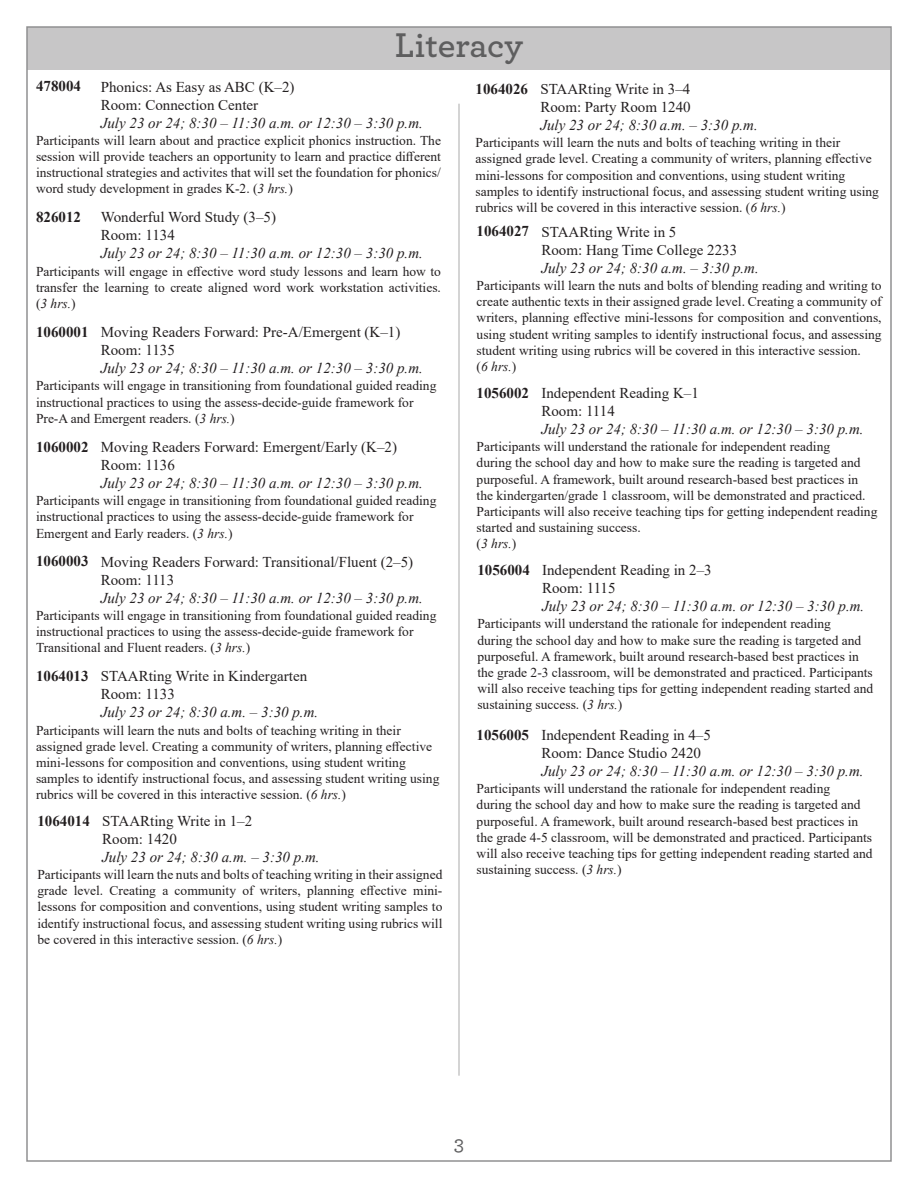
<style>
.page{position:relative;width:918px;height:1188px;background:#fff}
.page>*{position:absolute;margin:0;border:0;box-sizing:border-box;transform-origin:0 0}
.t1{font:600 36px "Archer";letter-spacing:-.005em;color:#5e5e5f}
.t2{font:500 21px "Archer";color:#5e5e5f}
.t3{font:15px/18px "Times New Roman";color:#231f20}
.t4{font:italic 15px "Times New Roman";color:#231f20}
.t5{font:700 15px "Times New Roman";color:#231f20}
.t6{font:13.5px/16.2px "Times New Roman";color:#231f20}
.t7{font:italic 13.5px "Times New Roman";color:#231f20}
.s1{font-style:italic}
.s2{font-style:normal}
</style>
<div class="page">
<div style="left:28px;top:27px;width:862px;height:42px;background:#c7c6c7"></div>
<hr style="left:458px;top:104px;width:2px;height:972px;background:#c7c6c7">
<p class="t1" style="left:395px;top:18px;width:130px">Literacy</p>
<p class="t5" style="left:36px;top:75px;width:46px">478004</p>
<p class="t3" style="left:101px;top:77px;width:195px">Phonics: As Easy as ABC (K–2)<br>Room: Connection Center</p>
<p class="t4" style="left:101px;top:112px;width:324px">July 23 or 24; 8:30 – 11:30 a.m. or 12:30 – 3:30 p.m.</p>
<p class="t6" style="left:36px;top:132px;width:407px;text-align:justify">Participants will learn about and practice explicit phonics instruction. The session will provide teachers an opportunity to learn and practice different instructional strategies and activites that will set the foundation for phonics/ word study development in grades K-2. (<span class="s1">3 hrs.</span>)</p>
<p class="t5" style="left:36px;top:206px;width:46px">826012</p>
<p class="t3" style="left:101px;top:208px;width:177px">Wonderful Word Study (3–5)<br>Room: 1134</p>
<p class="t4" style="left:101px;top:243px;width:324px">July 23 or 24; 8:30 – 11:30 a.m. or 12:30 – 3:30 p.m.</p>
<p class="t6" style="left:36px;top:263px;width:407px;text-align:justify">Participants will engage in effective word study lessons and learn how to transfer the learning to create aligned word work workstation activities. (<span class="s1">3 hrs.</span>)</p>
<p class="t5" style="left:36px;top:321px;width:54px">1060001</p>
<p class="t3" style="left:101px;top:323px;width:301px">Moving Readers Forward: Pre-A/Emergent (K–1)<br>Room: 1135</p>
<p class="t4" style="left:101px;top:358px;width:324px">July 23 or 24; 8:30 – 11:30 a.m. or 12:30 – 3:30 p.m.</p>
<p class="t6" style="left:36px;top:377px;width:402px">Participants will engage in transitioning from foundational guided reading instructional practices to using the assess-decide-guide framework for<br>Pre-A and Emergent readers. (<span class="s1">3 hrs.</span>)</p>
<p class="t5" style="left:36px;top:436px;width:54px">1060002</p>
<p class="t3" style="left:101px;top:437px;width:298px">Moving Readers Forward: Emergent/Early (K–2)<br>Room: 1136</p>
<p class="t4" style="left:101px;top:473px;width:324px">July 23 or 24; 8:30 – 11:30 a.m. or 12:30 – 3:30 p.m.</p>
<p class="t6" style="left:36px;top:492px;width:402px">Participants will engage in transitioning from foundational guided reading instructional practices to using the assess-decide-guide framework for<br>Emergent and Early readers. (<span class="s1">3 hrs.</span>)</p>
<p class="t5" style="left:36px;top:551px;width:54px">1060003</p>
<p class="t3" style="left:101px;top:552px;width:314px">Moving Readers Forward: Transitional/Fluent (2–5)<br>Room: 1113</p>
<p class="t4" style="left:101px;top:587px;width:324px">July 23 or 24; 8:30 – 11:30 a.m. or 12:30 – 3:30 p.m.</p>
<p class="t6" style="left:36px;top:607px;width:402px">Participants will engage in transitioning from foundational guided reading instructional practices to using the assess-decide-guide framework for<br>Transitional and Fluent readers. (<span class="s1">3 hrs.</span>)</p>
<p class="t5" style="left:36px;top:665px;width:54px">1064013</p>
<p class="t3" style="left:101px;top:667px;width:208px">STAARting Write in Kindergarten<br>Room: 1133</p>
<p class="t4" style="left:101px;top:702px;width:219px">July 23 or 24; 8:30 a.m. – 3:30 p.m.</p>
<p class="t6" style="left:36px;top:722px;width:405px">Participants will learn the nuts and bolts of teaching writing in their assigned grade level. Creating a community of writers, planning effective mini-lessons for composition and conventions, using student writing samples to identify instructional focus, and assessing student writing using rubrics will be covered in this interactive session. (<span class="s1">6 hrs.</span>)</p>
<p class="t5" style="left:37px;top:810px;width:54px">1064014</p>
<p class="t3" style="left:102px;top:811px;width:152px">STAARting Write in 1–2<br>Room: 1420</p>
<p class="t4" style="left:102px;top:846px;width:219px">July 23 or 24; 8:30 a.m. – 3:30 p.m.</p>
<p class="t6" style="left:37px;top:866px;width:407px;text-align:justify">Participants will learn the nuts and bolts of teaching writing in their assigned grade level. Creating a community of writers, planning effective mini&shy;lessons for composition and conventions, using student writing samples to identify instructional focus, and assessing student writing using rubrics will be covered in this interactive session. (<span class="s1">6 hrs.</span>)</p>
<p class="t5" style="left:476px;top:78px;width:54px">1064026</p>
<p class="t3" style="left:540px;top:80px;width:152px">STAARting Write in 3–4<br>Room: Party Room 1240</p>
<p class="t4" style="left:540px;top:115px;width:219px">July 23 or 24; 8:30 a.m. – 3:30 p.m.</p>
<p class="t6" style="left:476px;top:134px;width:405px">Participants will learn the nuts and bolts of teaching writing in their assigned grade level. Creating a community of writers, planning effective mini-lessons for composition and conventions, using student writing samples to identify instructional focus, and assessing student writing using rubrics will be covered in this interactive session. (<span class="s1">6 hrs.</span>)</p>
<p class="t5" style="left:477px;top:221px;width:54px">1064027</p>
<p class="t3" style="left:541px;top:222px;width:197px">STAARting Write in 5<br>Room: Hang Time College 2233</p>
<p class="t4" style="left:541px;top:257px;width:219px">July 23 or 24; 8:30 a.m. – 3:30 p.m.</p>
<p class="t6" style="left:477px;top:277px;width:407px;text-align:justify">Participants will learn the nuts and bolts of blending reading and writing to create authentic texts in their assigned grade level. Creating a community of writers, planning effective mini-lessons for composition and conventions, using student writing samples to identify instructional focus, and assessing student writing using rubrics will be covered in this interactive session.</p>
<p class="t7" style="left:477px;top:357px;width:41px"><span class="s2">(</span>6 hrs.<span class="s2">)</span></p>
<p class="t5" style="left:477px;top:382px;width:54px">1056002</p>
<p class="t3" style="left:541px;top:383px;width:159px">Independent Reading K<span class="s1">–</span>1<br>Room: 1114</p>
<p class="t4" style="left:541px;top:419px;width:324px">July 23 or 24; 8:30 – 11:30 a.m. or 12:30 – 3:30 p.m.</p>
<p class="t6" style="left:477px;top:438px;width:402px">Participants will understand the rationale for independent reading<br>during the school day and how to make sure the reading is targeted and purposeful. A framework, built around research-based best practices in the kindergarten/grade 1 classroom, will be demonstrated and practiced.<br>Participants will also receive teaching tips for getting independent reading started and sustaining success.<br>(<span class="s1">3 hrs.</span>)</p>
<p class="t5" style="left:477px;top:559px;width:54px">1056004</p>
<p class="t3" style="left:542px;top:561px;width:171px">Independent Reading in 2<span class="s1">–</span>3<br>Room: 1115</p>
<p class="t4" style="left:542px;top:596px;width:324px">July 23 or 24; 8:30 – 11:30 a.m. or 12:30 – 3:30 p.m.</p>
<p class="t6" style="left:477px;top:615px;width:397px">Participants will understand the rationale for independent reading<br>during the school day and how to make sure the reading is targeted and purposeful. A framework, built around research-based best practices in the grade 2-3 classroom, will be demonstrated and practiced. Participants will also receive teaching tips for getting independent reading started and sustaining success. (<span class="s1">3 hrs.</span>)</p>
<p class="t5" style="left:477px;top:724px;width:54px">1056005</p>
<p class="t3" style="left:541px;top:725px;width:171px">Independent Reading in 4<span class="s1">–</span>5<br>Room: Dance Studio 2420</p>
<p class="t4" style="left:541px;top:761px;width:324px">July 23 or 24; 8:30 – 11:30 a.m. or 12:30 – 3:30 p.m.</p>
<p class="t6" style="left:477px;top:780px;width:397px">Participants will understand the rationale for independent reading<br>during the school day and how to make sure the reading is targeted and purposeful. A framework, built around research-based best practices in the grade 4-5 classroom, will be demonstrated and practiced. Participants will also receive teaching tips for getting independent reading started and sustaining success. (<span class="s1">3 hrs.</span>)</p>
<h2 class="t2" style="left:454px;top:1128px;width:12px">3</h2>
</div>
